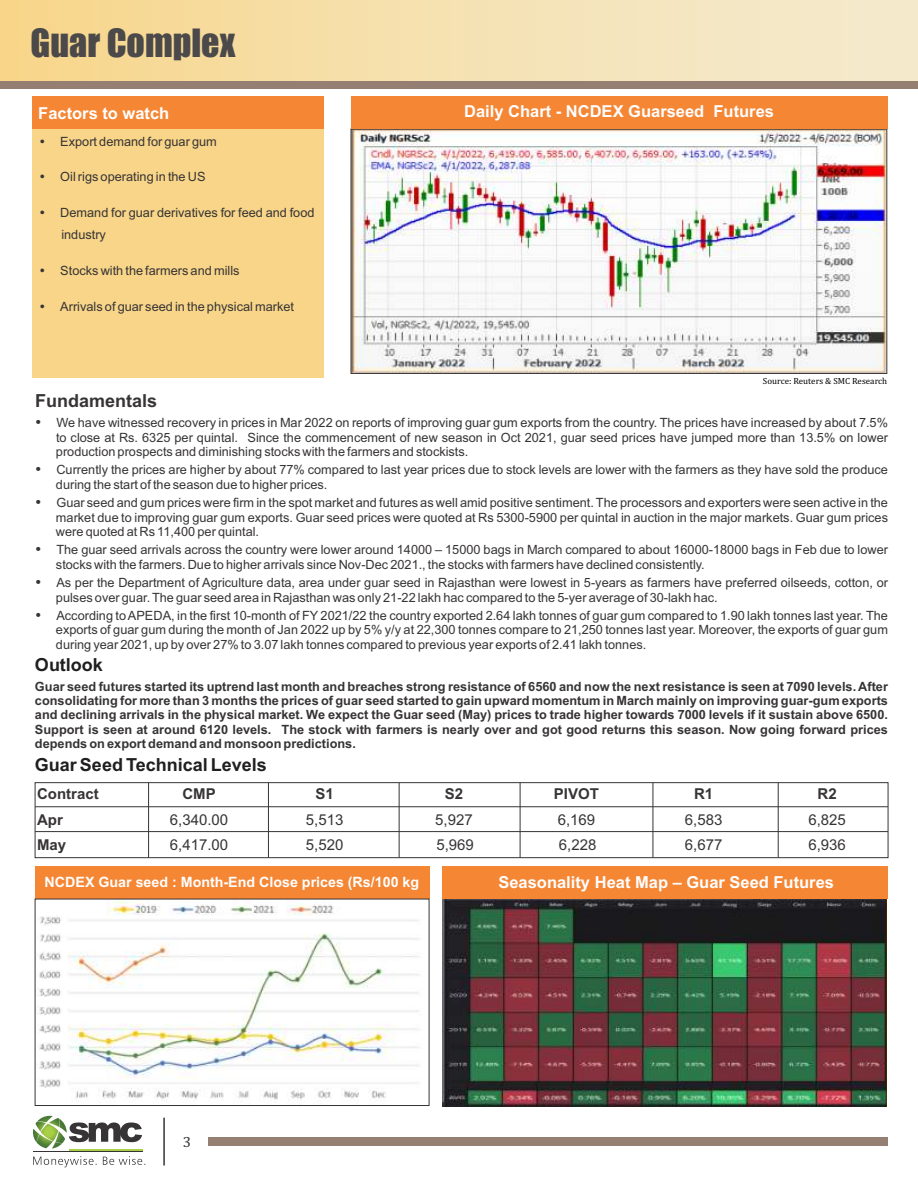
<style>
.page{position:relative;width:918px;height:1188px;background:#fff}
.page>*{position:absolute;margin:0;border:0;box-sizing:border-box;transform-origin:0 0}
.t1{font:36px "Impact";color:#4b4949}
.t2{font:700 18px "Arial";color:#201e1e}
.t3{font:700 18px "Arial";color:#373435}
.t4{font:700 16.5px "Arial";color:#fefefe}
.t5{font:15px "Arial";color:#373435}
.t6{font:700 15px "Arial";color:#373435}
.t7{font:15px "Cambria";color:#373435}
.t8{font:700 14.25px "Arial";color:#fefefe}
.t9{font:12.75px/14.4px "Arial";color:#373435}
.t10{font:700 12.75px/14.2px "Arial";color:#373435;text-align:justify}
.t11{font:9px "Cambria";color:#000}
</style>
<div class="page">
<div style="left:0;top:0;width:918px;height:81px;background:linear-gradient(to right,#f8d68d,#f4ebd2)"></div>
<svg style="left:69px;top:1123px;width:73px;height:19px"></svg>
<img style="left:33px;top:1116px;width:34px;height:33px">
<hr style="left:69px;top:1150px;width:73px;height:2px;background:#a8cf45">
<hr style="left:33px;top:1152px;width:109px;height:1px;background:#373435">
<svg style="left:33px;top:1156px;width:112px;height:11px"></svg>
<hr style="left:163px;top:1118px;width:2px;height:48px;background:#373435">
<div style="left:208px;top:1138px;width:680px;height:8px;background:#957f72"></div>
<div style="left:35px;top:782px;width:853px;height:76px;border:1px solid #373435"></div>
<hr style="left:35px;top:806px;width:853px;height:1px;background:#373435">
<hr style="left:35px;top:831px;width:853px;height:1px;background:#373435">
<hr style="left:148px;top:783px;width:1px;height:75px;background:#373435">
<hr style="left:268px;top:783px;width:1px;height:75px;background:#373435">
<hr style="left:399px;top:783px;width:1px;height:75px;background:#373435">
<hr style="left:520px;top:783px;width:1px;height:75px;background:#373435">
<hr style="left:653px;top:783px;width:1px;height:75px;background:#373435">
<hr style="left:778px;top:783px;width:1px;height:75px;background:#373435">
<div style="left:443px;top:867px;width:445px;height:32px;background:#f58634"></div>
<div style="left:35px;top:867px;width:394px;height:32px;background:#f58634"></div>
<img style="left:37px;top:901px;width:382px;height:199px">
<div style="left:35px;top:899px;width:394px;height:207px;border:1px solid #373435"></div>
<div style="left:0;top:81px;width:918px;height:7px;background:#957f72"></div>
<div style="left:33px;top:97px;width:291px;height:281px;background:#f8d588"></div>
<div style="left:33px;top:97px;width:291px;height:32px;background:#f58634"></div>
<img style="left:353px;top:131px;width:532px;height:241px">
<div style="left:351px;top:129px;width:536px;height:245px;border:1px solid #373435"></div>
<div style="left:351px;top:97px;width:537px;height:32px;background:#f58634"></div>
<img style="left:443px;top:899px;width:444px;height:208px">
<h1 class="t1" style="left:31px;top:28px;width:206px">Guar Complex</h1>
<p class="t4" style="left:38px;top:107px;width:133px">Factors to watch</p>
<p class="t9" style="left:60px;top:135px;width:158px">Export demand for guar gum</p>
<p class="t9" style="left:60px;top:171px;width:147px">Oil rigs operating in the US</p>
<p class="t9" style="left:60px;top:202px;width:256px;line-height:22.5px">Demand for guar derivatives for feed and food industry</p>
<p class="t9" style="left:60px;top:264px;width:181px">Stocks with the farmers and mills</p>
<p class="t9" style="left:60px;top:300px;width:235px">Arrivals of guar seed in the physical market</p>
<p class="t4" style="left:464px;top:105px;width:311px">Daily Chart - NCDEX Guarseed Futures</p>
<p class="t11" style="left:763px;top:377px;width:126px">Source: Reuters &amp; SMC Research</p>
<h2 class="t3" style="left:35px;top:394px;width:124px">Fundamentals</h2>
<p class="t9" style="left:56px;top:417px;width:834px;text-align:justify">We have witnessed recovery in prices in Mar 2022 on reports of improving guar gum exports from the country. The prices have increased by about 7.5% to close at Rs. 6325 per quintal. Since the commencement of new season in Oct 2021, guar seed prices have jumped more than 13.5% on lower production prospects and diminishing stocks with the farmers and stockists.</p>
<p class="t9" style="left:56px;top:464px;width:834px">Currently the prices are higher by about 77% compared to last year prices due to stock levels are lower with the farmers as they have sold the produce during the start of the season due to higher prices.</p>
<p class="t9" style="left:56px;top:497px;width:834px;text-align:justify">Guar seed and gum prices were firm in the spot market and futures as well amid positive sentiment. The processors and exporters were seen active in the market due to improving guar gum exports. Guar seed prices were quoted at Rs 5300-5900 per quintal in auction in the major markets. Guar gum prices were quoted at Rs 11,400 per quintal.</p>
<p class="t9" style="left:56px;top:544px;width:834px">The guar seed arrivals across the country were lower around 14000 – 15000 bags in March compared to about 16000-18000 bags in Feb due to lower stocks with the farmers. Due to higher arrivals since Nov-Dec 2021., the stocks with farmers have declined consistently.</p>
<p class="t9" style="left:56px;top:576px;width:834px">As per the Department of Agriculture data, area under guar seed in Rajasthan were lowest in 5-years as farmers have preferred oilseeds, cotton, or pulses over guar. The guar seed area in Rajasthan was only 21-22 lakh hac compared to the 5-yer average of 30-lakh hac.</p>
<p class="t9" style="left:56px;top:609px;width:834px;text-align:justify">According to APEDA, in the first 10-month of FY 2021/22 the country exported 2.64 lakh tonnes of guar gum compared to 1.90 lakh tonnes last year. The exports of guar gum during the month of Jan 2022 up by 5% y/y at 22,300 tonnes compare to 21,250 tonnes last year. Moreover, the exports of guar gum during year 2021, up by over 27% to 3.07 lakh tonnes compared to previous year exports of 2.41 lakh tonnes.</p>
<h2 class="t2" style="left:35px;top:658px;width:70px">Outlook</h2>
<p class="t10" style="left:35px;top:680px;width:855px">Guar seed futures started its uptrend last month and breaches strong resistance of 6560 and now the next resistance is seen at 7090 levels. After consolidating for more than 3 months the prices of guar seed started to gain upward momentum in March mainly on improving guar-gum exports and declining arrivals in the physical market. We expect the Guar seed (May) prices to trade higher towards 7000 levels if it sustain above 6500.<br>Support is seen at around 6120 levels. The stock with farmers is nearly over and got good returns this season. Now going forward prices depends on export demand and monsoon predictions.</p>
<h2 class="t2" style="left:35px;top:758px;width:233px">Guar Seed Technical Levels</h2>
<p class="t6" style="left:37px;top:788px;width:63px">Contract</p>
<p class="t6" style="left:182px;top:788px;width:35px">CMP</p>
<p class="t6" style="left:316px;top:788px;width:20px">S1</p>
<p class="t6" style="left:445px;top:788px;width:20px">S2</p>
<p class="t6" style="left:554px;top:788px;width:47px">PIVOT</p>
<p class="t6" style="left:694px;top:788px;width:21px">R1</p>
<p class="t6" style="left:818px;top:788px;width:21px">R2</p>
<p class="t6" style="left:37px;top:814px;width:27px">Apr</p>
<p class="t5" style="left:170px;top:814px;width:60px">6,340.00</p>
<p class="t5" style="left:306px;top:814px;width:39px">5,513</p>
<p class="t5" style="left:435px;top:814px;width:39px">5,927</p>
<p class="t5" style="left:558px;top:814px;width:39px">6,169</p>
<p class="t5" style="left:685px;top:814px;width:39px">6,583</p>
<p class="t5" style="left:808px;top:814px;width:39px">6,825</p>
<p class="t6" style="left:37px;top:839px;width:31px">May</p>
<p class="t5" style="left:170px;top:839px;width:60px">6,417.00</p>
<p class="t5" style="left:306px;top:839px;width:39px">5,520</p>
<p class="t5" style="left:436px;top:839px;width:39px">5,969</p>
<p class="t5" style="left:559px;top:839px;width:39px">6,228</p>
<p class="t5" style="left:685px;top:839px;width:39px">6,677</p>
<p class="t5" style="left:808px;top:839px;width:39px">6,936</p>
<p class="t8" style="left:45px;top:877px;width:376px">NCDEX Guar seed : Month-End Close prices (Rs/100 kg</p>
<p class="t4" style="left:498px;top:876px;width:337px">Seasonality Heat Map – Guar Seed Futures</p>
<p class="t7" style="left:183px;top:1135px;width:10px">3</p>
</div>
